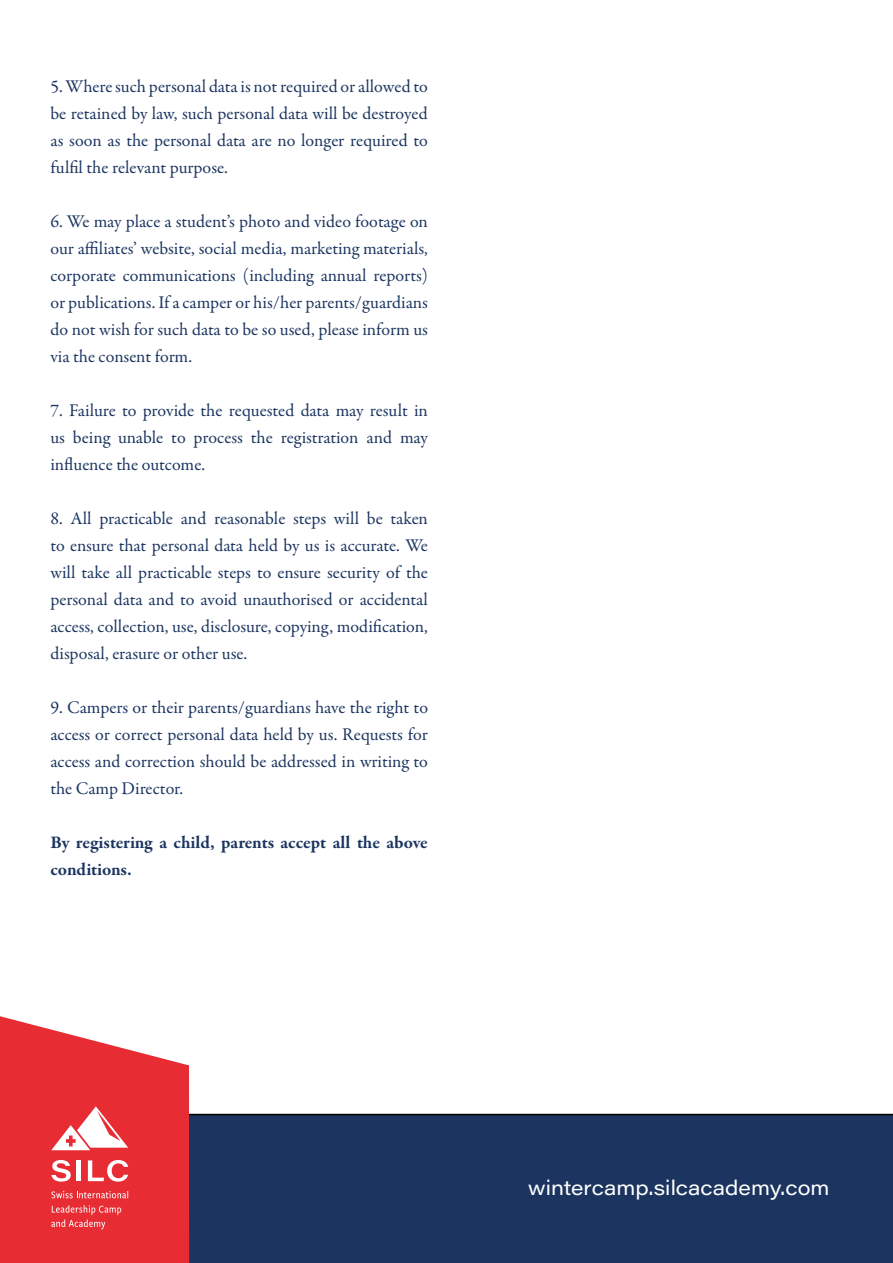
<style>
.page{position:relative;width:893px;height:1263px;background:#fff}
.page>*{position:absolute;margin:0;border:0;box-sizing:border-box;transform-origin:0 0}
.t1{font:20.4px "Acumin Pro Wide";color:#fff}
.t2{font:18px/27px "Garamond Premr Pro";letter-spacing:-.005em;color:#1c3560;text-align:justify}
.t3{font:700 18px/27px "Garamond Premr Pro";letter-spacing:-.005em;color:#1c3560}
</style>
<div class="page">
<div style="left:189px;top:1114px;width:704px;height:149px;background:#1c3560"></div>
<svg style="left:0;top:1016px;width:189px;height:247px;background:#ea444b"></svg>
<svg style="left:51px;top:1106px;width:77px;height:44px"></svg>
<svg style="left:51px;top:1160px;width:20px;height:21px"></svg>
<div style="left:76px;top:1160px;width:5px;height:21px;background:#fff"></div>
<svg style="left:88px;top:1160px;width:40px;height:21px"></svg>
<svg style="left:51px;top:1191px;width:77px;height:7px"></svg>
<svg style="left:51px;top:1205px;width:70px;height:24px;background:#eb4c52"></svg>
<p class="t2" style="left:50px;top:74px;width:379px">5. Where such personal data is not required or allowed to be retained by law, such personal data will be destroyed as soon as the personal data are no longer required to fulfil the relevant purpose.</p>
<p class="t2" style="left:50px;top:209px;width:379px">6. We may place a student’s photo and video footage on our affiliates’ website, social media, marketing materials, corporate communications (including annual reports) or publications. If a camper or his/her parents/guardians do not wish for such data to be so used, please inform us via the consent form.</p>
<p class="t2" style="left:50px;top:398px;width:379px">7. Failure to provide the requested data may result in us being unable to process the registration and may influence the outcome.</p>
<p class="t2" style="left:50px;top:506px;width:379px">8. All practicable and reasonable steps will be taken to ensure that personal data held by us is accurate. We will take all practicable steps to ensure security of the personal data and to avoid unauthorised or accidental access, collection, use, disclosure, copying, modification, disposal, erasure or other use.</p>
<p class="t2" style="left:50px;top:695px;width:379px">9. Campers or their parents/guardians have the right to access or correct personal data held by us. Requests for access and correction should be addressed in writing to the Camp Director.</p>
<p class="t3" style="left:50px;top:829px;width:379px">By registering a child, parents accept all the above conditions.</p>
<p class="t1" style="left:528px;top:1173px;width:303px">wintercamp.silcacademy.com</p>
</div>
